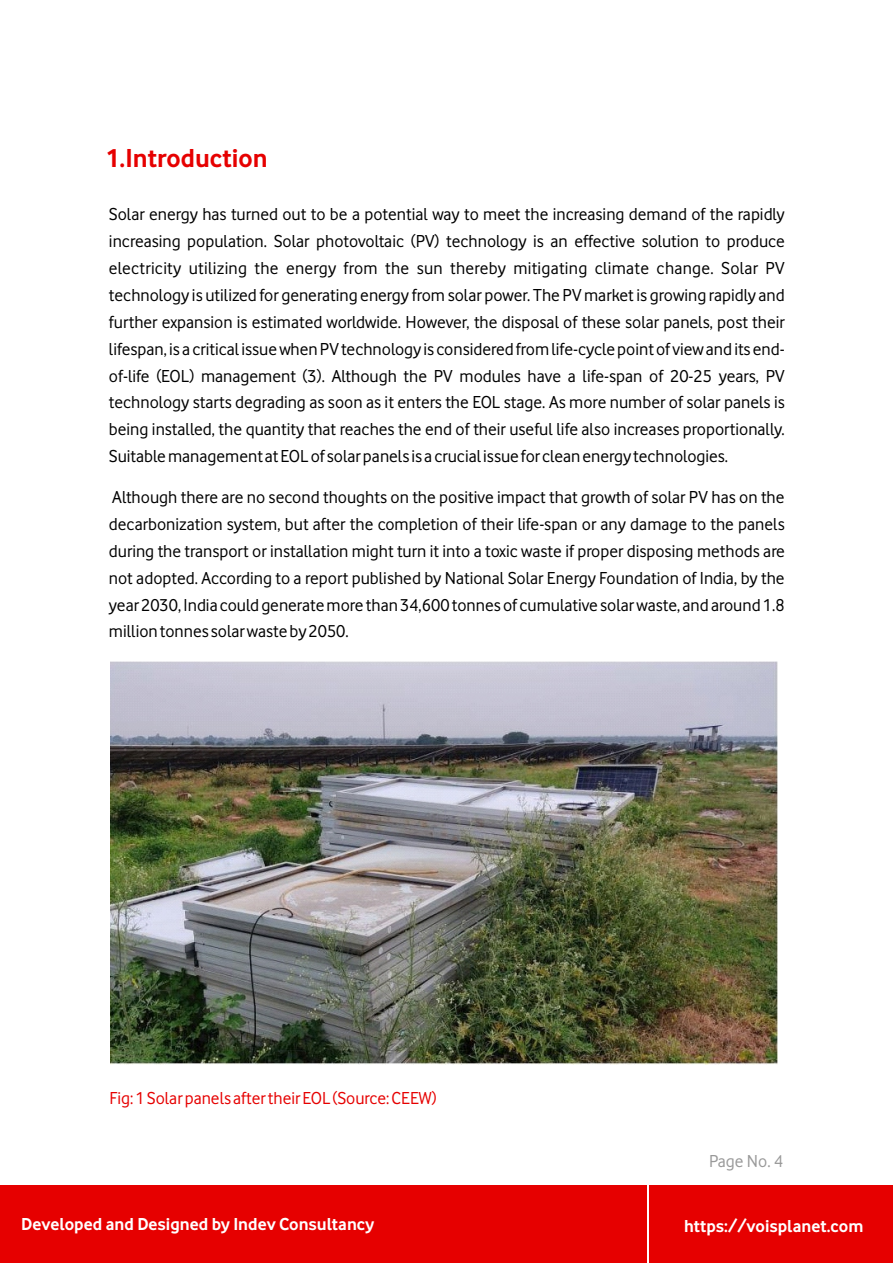
<style>
.page{position:relative;width:893px;height:1263px;background:#fff}
.page>*{position:absolute;margin:0;border:0;box-sizing:border-box;transform-origin:0 0}
.t1{font:700 27px "Vodafone Rg";color:#e60000}
.t2{font:18px/26.8px "Vodafone Rg";color:#000;text-align:justify}
.t3{font:700 18px "Vodafone Rg";color:#fff}
.t4{font:18px "Vodafone Rg";color:#e60000}
.t5{font:18px "Vodafone Rg";color:#999}
</style>
<div class="page">
<div style="left:0;top:1185px;width:893px;height:78px;background:#e60000"></div>
<hr style="left:647px;top:1185px;width:2px;height:78px;background:#fff">
<img style="left:110px;top:662px;width:667px;height:402px">
<h1 class="t1" style="left:106px;top:149px;width:163px">1. Introduction</h1>
<p class="t2" style="left:109px;top:202px;width:677px">Solar energy has turned out to be a potential way to meet the increasing demand of the rapidly increasing population. Solar photovoltaic (PV) technology is an effective solution to produce electricity utilizing the energy from the sun thereby mitigating climate change. Solar PV technology is utilized for generating energy from solar power. The PV market is growing rapidly and further expansion is estimated worldwide. However, the disposal of these solar panels, post their lifespan, is a critical issue when PV technology is considered from life-cycle point of view and its end&shy;of-life (EOL) management (3). Although the PV modules have a life-span of 20-25 years, PV technology starts degrading as soon as it enters the EOL stage. As more number of solar panels is being installed, the quantity that reaches the end of their useful life also increases proportionally.<br>Suitable management at EOL of solar panels is a crucial issue for clean energy technologies.</p>
<p class="t2" style="left:109px;top:484px;width:677px">Although there are no second thoughts on the positive impact that growth of solar PV has on the decarbonization system, but after the completion of their life-span or any damage to the panels during the transport or installation might turn it into a toxic waste if proper disposing methods are not adopted. According to a report published by National Solar Energy Foundation of India, by the year 2030, India could generate more than 34,600 tonnes of cumulative solar waste, and around 1.8 million tonnes solar waste by 2050.</p>
<p class="t4" style="left:110px;top:1089px;width:328px">Fig: 1 Solar panels after their EOL (Source: CEEW)</p>
<p class="t5" style="left:709px;top:1152px;width:76px">Page No. 4</p>
<p class="t3" style="left:21px;top:1218px;width:355px">Developed and Designed by Indev Consultancy</p>
<p class="t3" style="left:684px;top:1220px;width:181px">https://voisplanet.com</p>
</div>
